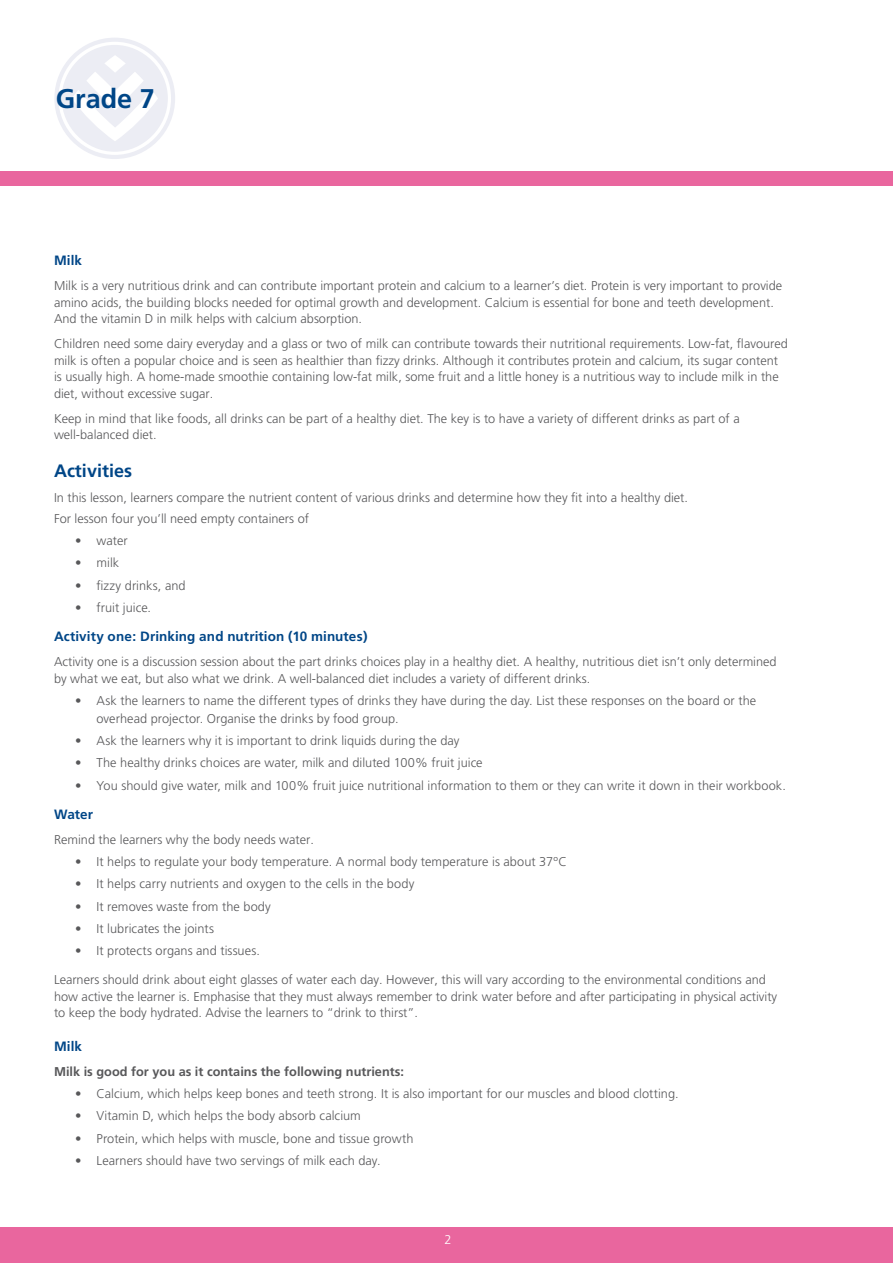
<style>
.page{position:relative;width:893px;height:1263px;background:#fff}
.page>*{position:absolute;margin:0;border:0;box-sizing:border-box;transform-origin:0 0}
.t1{font:700 27px "Frutiger";color:#004687}
.t2{font:700 18px "Frutiger";color:#004687}
.t3{font:700 13.5px "Frutiger";letter-spacing:.005em;color:#004687}
.t4{font:300 12.75px/16.5px "Frutiger";color:#58585a}
.t5{font:700 12.75px "Frutiger";color:#58585a}
.t6{font:300 12.75px "Frutiger";color:#fff}
</style>
<div class="page">
<svg style="left:54px;top:38px;width:121px;height:121px"></svg>
<div style="left:0;top:1227px;width:893px;height:36px;background:#e9669e"></div>
<div style="left:0;top:171px;width:893px;height:14px;background:#e9669e"></div>
<h1 class="t1" style="left:56px;top:82px;width:101px">Grade 7</h1>
<p class="t3" style="left:54px;top:252px;width:29px">Milk</p>
<p class="t4" style="left:54px;top:277px;width:730px">Milk is a very nutritious drink and can contribute important protein and calcium to a learner’s diet. Protein is very important to provide amino acids, the building blocks needed for optimal growth and development. Calcium is essential for bone and teeth development.<br>And the vitamin D in milk helps with calcium absorption.</p>
<p class="t4" style="left:54px;top:335px;width:735px">Children need some dairy everyday and a glass or two of milk can contribute towards their nutritional requirements. Low-fat, flavoured milk is often a popular choice and is seen as healthier than fizzy drinks. Although it contributes protein and calcium, its sugar content is usually high. A home-made smoothie containing low-fat milk, some fruit and a little honey is a nutritious way to include milk in the diet, without excessive sugar.</p>
<p class="t4" style="left:54px;top:410px;width:687px">Keep in mind that like foods, all drinks can be part of a healthy diet. The key is to have a variety of different drinks as part of a well-balanced diet.</p>
<h2 class="t2" style="left:54px;top:460px;width:80px">Activities</h2>
<p class="t4" style="left:54px;top:487px;width:636px;line-height:20.7px">In this lesson, learners compare the nutrient content of various drinks and determine how they fit into a healthy diet.<br>For lesson four you’ll need empty containers of</p>
<p class="t4" style="left:75px;top:532px;width:54px">• water</p>
<p class="t4" style="left:75px;top:555px;width:46px">• milk</p>
<p class="t4" style="left:75px;top:577px;width:112px">• fizzy drinks, and</p>
<p class="t4" style="left:75px;top:599px;width:78px">• fruit juice.</p>
<p class="t3" style="left:54px;top:628px;width:315px">Activity one: Drinking and nutrition (10 minutes)</p>
<p class="t4" style="left:54px;top:653px;width:724px">Activity one is a discussion session about the part drinks choices play in a healthy diet. A healthy, nutritious diet isn’t only determined by what we eat, but also what we drink. A well-balanced diet includes a variety of different drinks.</p>
<p class="t4" style="left:97px;top:691px;width:661px;line-height:18px;text-indent:-22px">• Ask the learners to name the different types of drinks they have during the day. List these responses on the board or the overhead projector. Organise the drinks by food group.</p>
<p class="t4" style="left:75px;top:732px;width:386px">• Ask the learners why it is important to drink liquids during the day</p>
<p class="t4" style="left:75px;top:755px;width:409px">• The healthy drinks choices are water, milk and diluted 100% fruit juice</p>
<p class="t4" style="left:75px;top:777px;width:712px">• You should give water, milk and 100% fruit juice nutritional information to them or they can write it down in their workbook.</p>
<p class="t3" style="left:54px;top:806px;width:41px">Water</p>
<p class="t4" style="left:54px;top:831px;width:262px">Remind the learners why the body needs water.</p>
<p class="t4" style="left:75px;top:853px;width:494px">• It helps to regulate your body temperature. A normal body temperature is about 37ºC</p>
<p class="t4" style="left:75px;top:876px;width:341px">• It helps carry nutrients and oxygen to the cells in the body</p>
<p class="t4" style="left:75px;top:898px;width:197px">• It removes waste from the body</p>
<p class="t4" style="left:75px;top:920px;width:141px">• It lubricates the joints</p>
<p class="t4" style="left:75px;top:942px;width:186px">• It protects organs and tissues.</p>
<p class="t4" style="left:54px;top:972px;width:725px">Learners should drink about eight glasses of water each day. However, this will vary according to the environmental conditions and how active the learner is. Emphasise that they must always remember to drink water before and after participating in physical activity to keep the body hydrated. Advise the learners to “drink to thirst”.</p>
<p class="t3" style="left:54px;top:1038px;width:29px">Milk</p>
<p class="t5" style="left:54px;top:1064px;width:351px">Milk is good for you as it contains the following nutrients:</p>
<p class="t4" style="left:75px;top:1085px;width:605px">• Calcium, which helps keep bones and teeth strong. It is also important for our muscles and blood clotting.</p>
<p class="t4" style="left:75px;top:1108px;width:287px">• Vitamin D, which helps the body absorb calcium</p>
<p class="t4" style="left:75px;top:1130px;width:340px">• Protein, which helps with muscle, bone and tissue growth</p>
<p class="t4" style="left:75px;top:1152px;width:307px">• Learners should have two servings of milk each day.</p>
<p class="t6" style="left:444px;top:1232px;width:9px">2</p>
</div>
